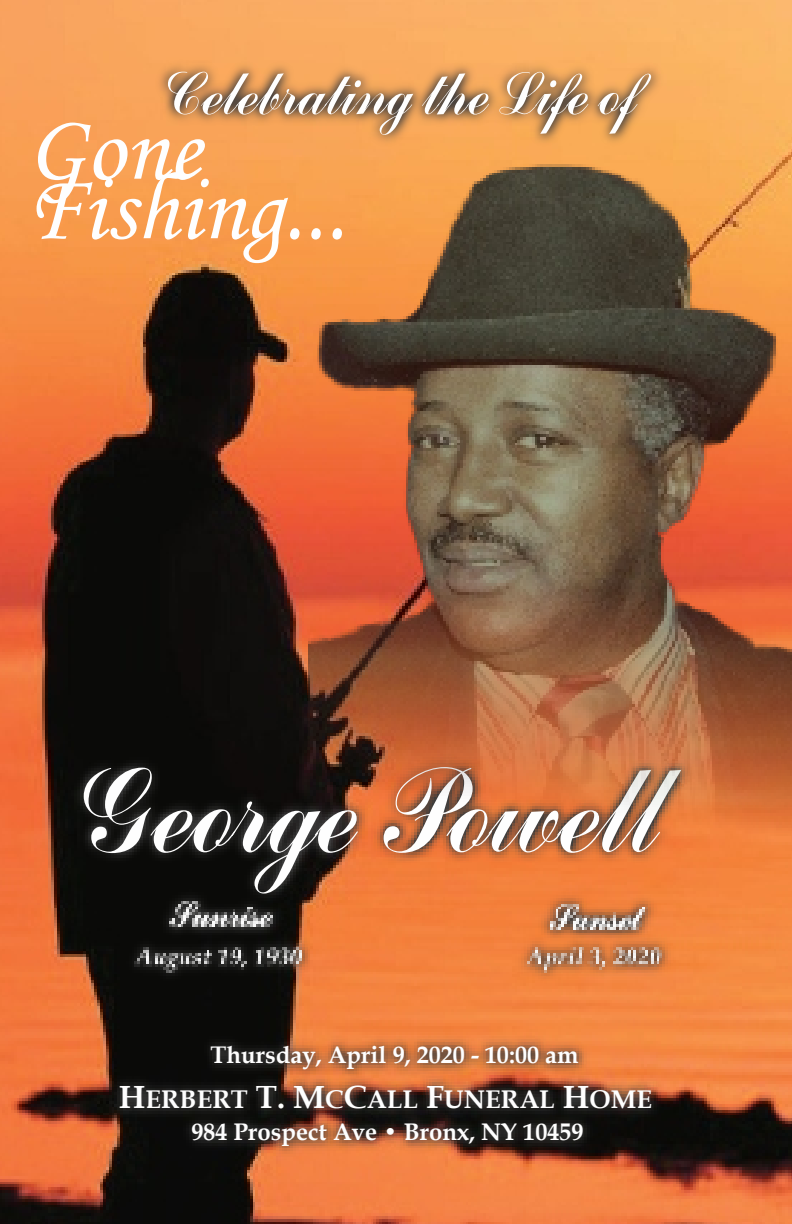
<style>
.page{position:relative;width:792px;height:1224px;background:#fff}
.page>*{position:absolute;margin:0;border:0;box-sizing:border-box;transform-origin:0 0}
.t1{font:120.6px "Handscript SF";color:#fefefe}
.t2{font:96px "Monotype Corsiva";color:#fefefe}
.t3{font:60px "Handscript SF";color:#fefefe}
.t4{font:700 25.6px "Book Antiqua";color:#fefefe}
.t5{font:700 24px "Book Antiqua";color:#fefefe}
.s1{font-size:32px}
</style>
<div class="page">
<img style="left:0;top:0;width:792px;height:1224px">
<img style="left:156px;top:59px;width:507px;height:87px">
<img style="left:71px;top:755px;width:622px;height:405px">
<img style="left:308px;top:164px;width:484px;height:675px">
<h3 class="t3" style="left:160px;top:61px;width:478px">Celebrating the Life of</h3>
<h2 class="t2" style="left:26px;top:113px;width:176px">Gone</h2>
<h2 class="t2" style="left:26px;top:172px;width:322px">Fishing...</h2>
<h1 class="t1" style="left:73px;top:746px;width:587px">George Powell</h1>
<p class="t5" style="left:211px;top:1046px;width:369px">Thursday, April 9, 2020 - 10:00 am</p>
<p class="t4" style="left:119px;top:1090px;width:535px"><span class="s1">H</span>ERBERT <span class="s1">T. M</span>C<span class="s1">C</span>ALL <span class="s1">F</span>UNERAL <span class="s1">H</span>OME</p>
<p class="t5" style="left:192px;top:1123px;width:393px">984 Prospect Ave • Bronx, NY 10459</p>
</div>
